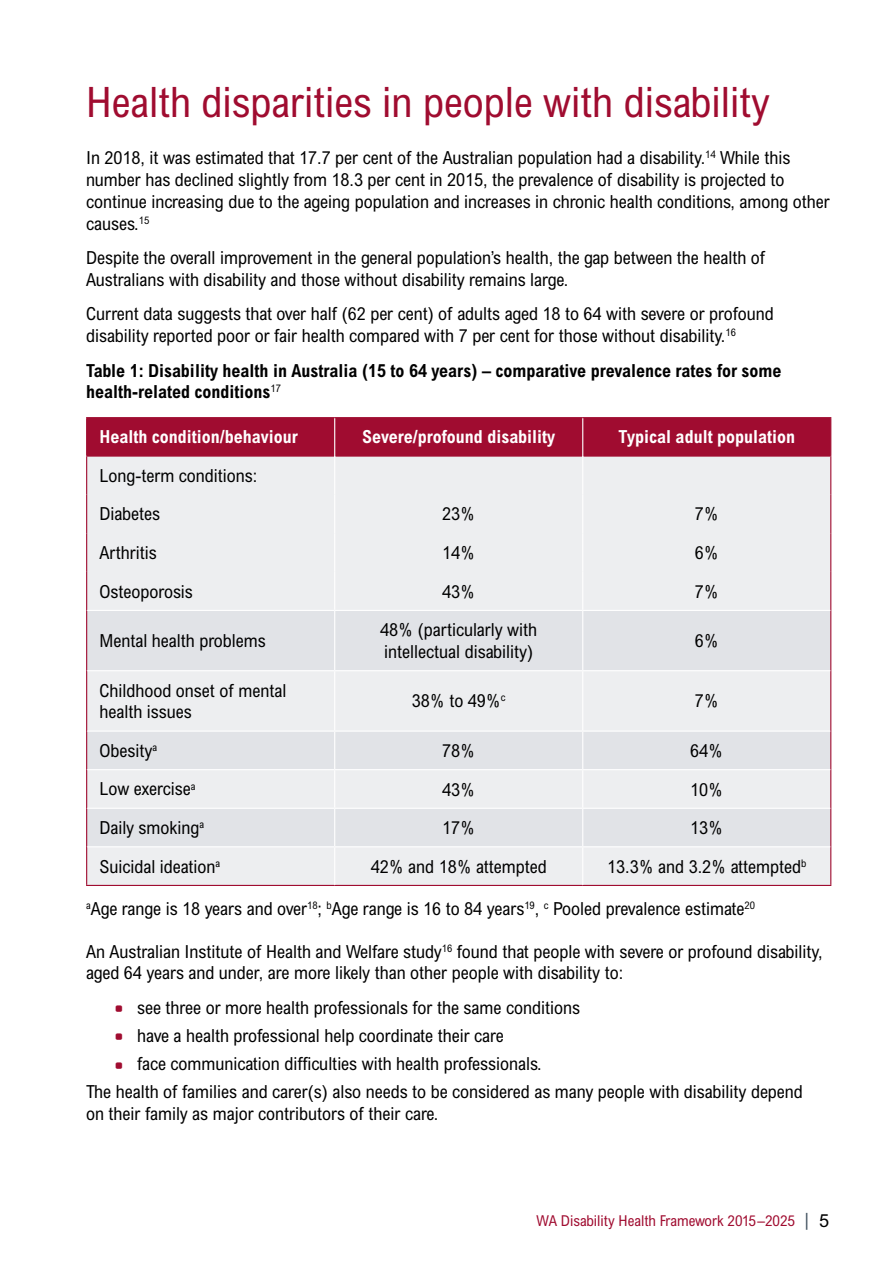
<style>
.page{position:relative;width:893px;height:1263px;background:#fff}
.page>*{position:absolute;margin:0;border:0;box-sizing:border-box;transform-origin:0 0}
.t1{font:condensed 42px "Arial MT Std";color:#a00c30}
.t2{font:condensed 18px/21.8px "Arial MT Std";color:#000}
.t3{font:700 condensed 18px/21.8px "Arial MT Std";color:#000}
.t4{font:700 condensed 18px "Arial MT Std";color:#fff}
.t5{font:condensed 15px "Arial MT Std";color:#a00c30}
.s1{font-stretch:normal;font-size:18px;color:#485865}
.s2{font-stretch:normal;font-size:18px;color:#000}
</style>
<div class="page">
<div style="left:87px;top:418px;width:743px;height:37px;background:#a00c30"></div>
<div style="left:87px;top:457px;width:743px;height:428px;background:#edeef0"></div>
<svg style="left:87px;top:611px;width:743px;height:235px;background:#e6e7ea"></svg>
<hr style="left:86px;top:457px;width:1px;height:38px;background:#a00c30">
<hr style="left:830px;top:457px;width:1px;height:38px;background:#a00c30">
<hr style="left:86px;top:495px;width:1px;height:38px;background:#a00c30">
<hr style="left:830px;top:495px;width:1px;height:38px;background:#a00c30">
<hr style="left:86px;top:533px;width:1px;height:39px;background:#a00c30">
<hr style="left:830px;top:533px;width:1px;height:39px;background:#a00c30">
<hr style="left:86px;top:572px;width:1px;height:38px;background:#a00c30">
<hr style="left:830px;top:572px;width:1px;height:38px;background:#a00c30">
<hr style="left:86px;top:610px;width:1px;height:61px;background:#a00c30">
<hr style="left:830px;top:610px;width:1px;height:61px;background:#a00c30">
<hr style="left:86px;top:671px;width:1px;height:60px;background:#a00c30">
<hr style="left:830px;top:671px;width:1px;height:60px;background:#a00c30">
<hr style="left:86px;top:731px;width:1px;height:39px;background:#a00c30">
<hr style="left:830px;top:731px;width:1px;height:39px;background:#a00c30">
<hr style="left:86px;top:770px;width:1px;height:38px;background:#a00c30">
<hr style="left:830px;top:770px;width:1px;height:38px;background:#a00c30">
<hr style="left:86px;top:808px;width:1px;height:39px;background:#a00c30">
<hr style="left:830px;top:808px;width:1px;height:39px;background:#a00c30">
<hr style="left:86px;top:847px;width:1px;height:38px;background:#a00c30">
<hr style="left:830px;top:847px;width:1px;height:38px;background:#a00c30">
<hr style="left:86px;top:885px;width:249px;height:1px;background:#a00c30">
<hr style="left:335px;top:885px;width:248px;height:1px;background:#a00c30">
<hr style="left:583px;top:885px;width:248px;height:1px;background:#a00c30">
<hr style="left:86px;top:417px;width:249px;height:1px;background:#a00c30">
<hr style="left:86px;top:418px;width:1px;height:37px;background:#a00c30">
<hr style="left:335px;top:417px;width:248px;height:1px;background:#a00c30">
<hr style="left:583px;top:417px;width:248px;height:1px;background:#a00c30">
<hr style="left:830px;top:418px;width:1px;height:37px;background:#a00c30">
<hr style="left:86px;top:455px;width:248px;height:2px;background:#a00c30">
<hr style="left:335px;top:455px;width:247px;height:2px;background:#a00c30">
<hr style="left:583px;top:455px;width:248px;height:2px;background:#a00c30">
<hr style="left:334px;top:418px;width:1px;height:38px;background:#fff">
<hr style="left:582px;top:418px;width:1px;height:38px;background:#fff">
<hr style="left:334px;top:456px;width:1px;height:39px;background:#fff">
<hr style="left:582px;top:456px;width:1px;height:39px;background:#fff">
<hr style="left:334px;top:495px;width:1px;height:38px;background:#fff">
<hr style="left:582px;top:495px;width:1px;height:38px;background:#fff">
<hr style="left:334px;top:533px;width:1px;height:39px;background:#fff">
<hr style="left:582px;top:533px;width:1px;height:39px;background:#fff">
<hr style="left:334px;top:572px;width:1px;height:38px;background:#fff">
<hr style="left:582px;top:572px;width:1px;height:38px;background:#fff">
<hr style="left:334px;top:611px;width:1px;height:59px;background:#fff">
<hr style="left:582px;top:611px;width:1px;height:59px;background:#fff">
<hr style="left:334px;top:671px;width:1px;height:59px;background:#fff">
<hr style="left:582px;top:671px;width:1px;height:59px;background:#fff">
<hr style="left:334px;top:732px;width:1px;height:37px;background:#fff">
<hr style="left:582px;top:732px;width:1px;height:37px;background:#fff">
<hr style="left:334px;top:770px;width:1px;height:38px;background:#fff">
<hr style="left:582px;top:770px;width:1px;height:38px;background:#fff">
<hr style="left:334px;top:809px;width:1px;height:37px;background:#fff">
<hr style="left:582px;top:809px;width:1px;height:37px;background:#fff">
<hr style="left:334px;top:847px;width:1px;height:38px;background:#fff">
<hr style="left:582px;top:847px;width:1px;height:38px;background:#fff">
<hr style="left:87px;top:610px;width:248px;height:1px;background:#fff">
<hr style="left:335px;top:610px;width:248px;height:1px;background:#fff">
<hr style="left:583px;top:610px;width:247px;height:1px;background:#fff">
<hr style="left:87px;top:670px;width:248px;height:1px;background:#fff">
<hr style="left:335px;top:670px;width:248px;height:1px;background:#fff">
<hr style="left:583px;top:670px;width:247px;height:1px;background:#fff">
<hr style="left:87px;top:730px;width:248px;height:2px;background:#fff">
<hr style="left:335px;top:730px;width:248px;height:2px;background:#fff">
<hr style="left:583px;top:730px;width:247px;height:2px;background:#fff">
<hr style="left:87px;top:769px;width:248px;height:1px;background:#fff">
<hr style="left:335px;top:769px;width:248px;height:1px;background:#fff">
<hr style="left:583px;top:769px;width:247px;height:1px;background:#fff">
<hr style="left:87px;top:808px;width:248px;height:1px;background:#fff">
<hr style="left:335px;top:808px;width:248px;height:1px;background:#fff">
<hr style="left:583px;top:808px;width:247px;height:1px;background:#fff">
<hr style="left:87px;top:846px;width:248px;height:1px;background:#fff">
<hr style="left:335px;top:846px;width:248px;height:1px;background:#fff">
<hr style="left:583px;top:846px;width:247px;height:1px;background:#fff">
<h1 class="t1" style="left:86px;top:77px;width:685px">Health disparities in people with disability</h1>
<p class="t2" style="left:86px;top:147px;width:745px">In 2018, it was estimated that 17.7 per cent of the Australian population had a disability.<sup>14</sup> While this number has declined slightly from 18.3 per cent in 2015, the prevalence of disability is projected to continue increasing due to the ageing population and increases in chronic health conditions, among other causes.<sup>15</sup></p>
<p class="t2" style="left:86px;top:246px;width:680px">Despite the overall improvement in the general population’s health, the gap between the health of<br>Australians with disability and those without disability remains large.</p>
<p class="t2" style="left:86px;top:303px;width:689px">Current data suggests that over half (62 per cent) of adults aged 18 to 64 with severe or profound disability reported poor or fair health compared with 7 per cent for those without disability.<sup>16</sup></p>
<p class="t3" style="left:86px;top:359px;width:697px">Table 1: Disability health in Australia (15 to 64 years) – comparative prevalence rates for some health-related conditions<sup>17</sup></p>
<p class="t4" style="left:99px;top:426px;width:200px">Health condition/behaviour</p>
<p class="t4" style="left:362px;top:426px;width:194px">Severe/profound disability</p>
<p class="t4" style="left:618px;top:426px;width:178px">Typical adult population</p>
<p class="t2" style="left:99px;top:456px;width:159px;line-height:38.5px">Long-term conditions:<br>Diabetes</p>
<p class="t2" style="left:442px;top:503px;width:34px">23%</p>
<p class="t2" style="left:695px;top:503px;width:25px">7%</p>
<p class="t2" style="left:99px;top:541px;width:59px">Arthritis</p>
<p class="t2" style="left:442px;top:541px;width:34px">14%</p>
<p class="t2" style="left:695px;top:541px;width:25px">6%</p>
<p class="t2" style="left:99px;top:580px;width:95px">Osteoporosis</p>
<p class="t2" style="left:442px;top:580px;width:34px">43%</p>
<p class="t2" style="left:695px;top:580px;width:25px">7%</p>
<p class="t2" style="left:99px;top:629px;width:168px">Mental health problems</p>
<p class="t2" style="left:380px;top:619px;width:158px">48% (particularly with intellectual disability)</p>
<p class="t2" style="left:695px;top:629px;width:25px">6%</p>
<p class="t2" style="left:99px;top:679px;width:189px">Childhood onset of mental health issues</p>
<p class="t2" style="left:412px;top:690px;width:95px">38% to 49%<sup>c</sup></p>
<p class="t2" style="left:695px;top:690px;width:25px">7%</p>
<p class="t2" style="left:99px;top:739px;width:59px">Obesity<sup>a</sup></p>
<p class="t2" style="left:442px;top:739px;width:34px">78%</p>
<p class="t2" style="left:690px;top:739px;width:34px">64%</p>
<p class="t2" style="left:99px;top:778px;width:97px">Low exercise<sup>a</sup></p>
<p class="t2" style="left:442px;top:778px;width:34px">43%</p>
<p class="t2" style="left:690px;top:778px;width:34px">10%</p>
<p class="t2" style="left:99px;top:816px;width:106px">Daily smoking<sup>a</sup></p>
<p class="t2" style="left:442px;top:816px;width:34px">17%</p>
<p class="t2" style="left:690px;top:816px;width:34px">13%</p>
<p class="t2" style="left:99px;top:855px;width:122px">Suicidal ideation<sup>a</sup></p>
<p class="t2" style="left:371px;top:855px;width:177px">42% and 18% attempted</p>
<p class="t2" style="left:607px;top:855px;width:201px">13.3% and 3.2% attempted<sup>b</sup></p>
<p class="t2" style="left:86px;top:897px;width:670px"><sup>a</sup>Age range is 18 years and over<sup>18</sup>; <sup>b</sup>Age range is 16 to 84 years<sup>19</sup>, <sup>c</sup> Pooled prevalence estimate<sup>20</sup></p>
<p class="t2" style="left:86px;top:940px;width:738px">An Australian Institute of Health and Welfare study<sup>16</sup> found that people with severe or profound disability, aged 64 years and under, are more likely than other people with disability to:</p>
<p class="t2" style="left:137px;top:996px;width:444px">see three or more health professionals for the same conditions</p>
<p class="t2" style="left:137px;top:1024px;width:368px">have a health professional help coordinate their care</p>
<p class="t2" style="left:137px;top:1052px;width:406px">face communication difficulties with health professionals.</p>
<p class="t2" style="left:86px;top:1080px;width:718px">The health of families and carer(s) also needs to be considered as many people with disability depend</p>
<p class="t2" style="left:86px;top:1102px;width:354px">on their family as major contributors of their care.</p>
<p class="t5" style="left:537px;top:1212px;width:294px">WA Disability Health Framework 2015–2025 <span class="s1">|</span> <span class="s2">5</span></p>
</div>
